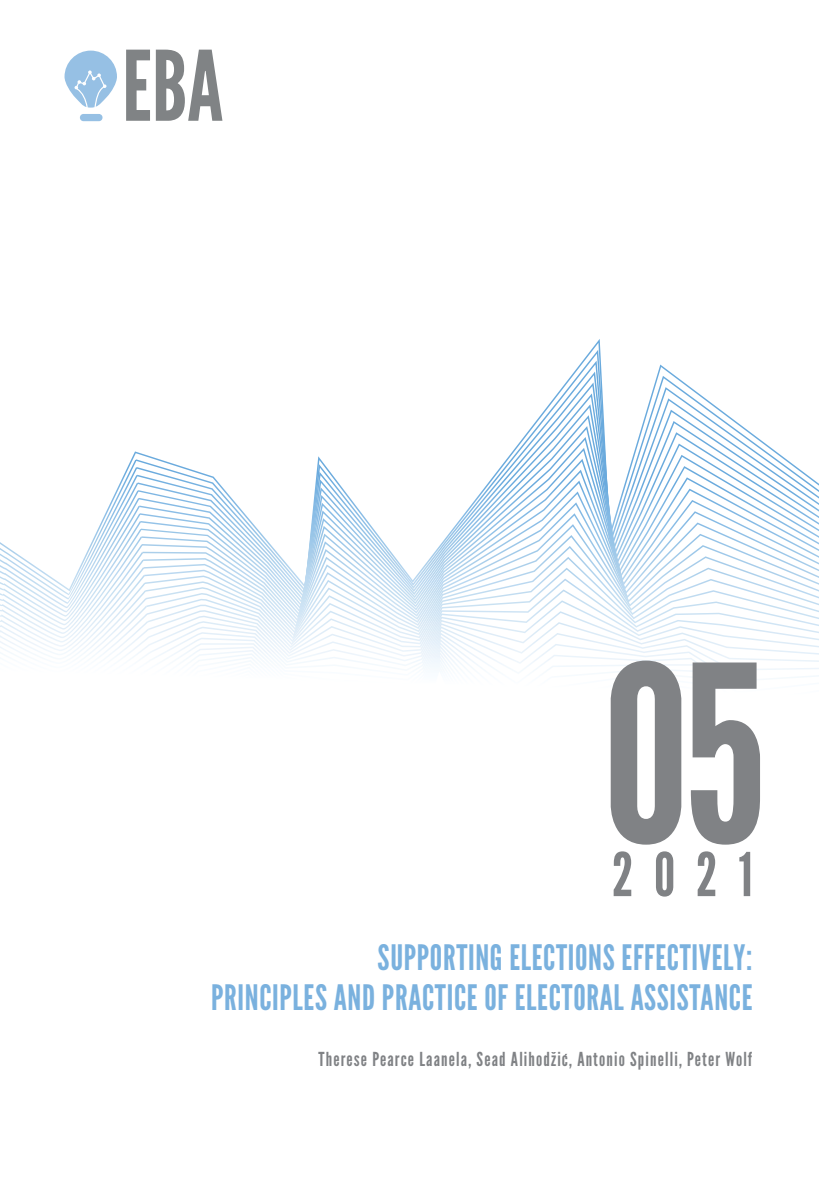
<style>
.page{position:relative;width:819px;height:1201px;background:#fff}
.page>*{position:absolute;margin:0;border:0;box-sizing:border-box;transform-origin:0 0}
.t1{font:245px "League Gothic";color:#808285}
.t2{font:60.2px "League Gothic";color:#808285}
.t3{font:35px/40.2px "League Gothic";letter-spacing:.02em;color:#7ab1de;text-align:right}
.t4{font:19.25px "League Gothic";letter-spacing:.06em;color:#808285}
</style>
<div class="page">
<svg style="left:541px;top:404px;width:186px;height:11px"></svg>
<svg style="left:139px;top:415px;width:603px;height:40px"></svg>
<svg style="left:140px;top:426px;width:617px;height:11px"></svg>
<svg style="left:140px;top:437px;width:631px;height:18px"></svg>
<svg style="left:141px;top:448px;width:645px;height:11px"></svg>
<svg style="left:0;top:460px;width:819px;height:207px"></svg>
<svg style="left:64px;top:51px;width:53px;height:70px"></svg>
<svg style="left:126px;top:50px;width:24px;height:71px"></svg>
<svg style="left:156px;top:50px;width:66px;height:71px"></svg>
<h1 class="t1" style="left:602px;top:614px;width:165px">05</h1>
<h2 class="t2" style="left:612px;top:840px;width:142px">2021</h2>
<p class="t3" style="left:211px;top:937px;width:542px">SUPPORTING ELECTIONS EFFECTIVELY:<br>PRINCIPLES AND PRACTICE OF ELECTORAL ASSISTANCE</p>
<p class="t4" style="left:318px;top:1048px;width:435px">Therese Pearce Laanela, Sead Alihodžic, Antonio Spinelli, Peter Wolf</p>
</div>
